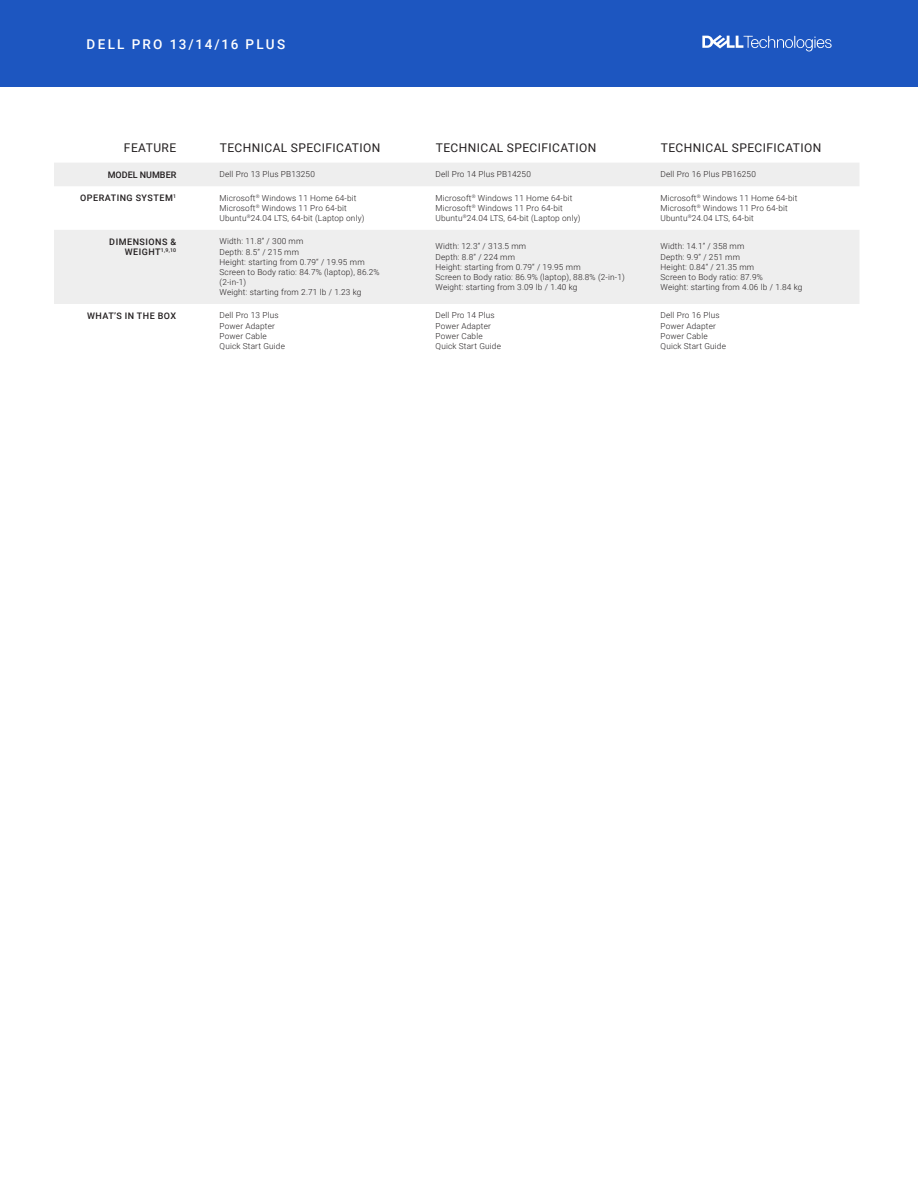
<style>
.page{position:relative;width:918px;height:1188px;background:#fff}
.page>*{position:absolute;margin:0;border:0;box-sizing:border-box;transform-origin:0 0}
.t1{font:500 13.5px "Roboto";letter-spacing:.165em;color:#fff}
.t2{font:12px "Roboto";letter-spacing:.035em;color:#231f20}
.t3{font:500 9px/10.2px "Roboto";letter-spacing:.055em;color:#231f20;text-align:right}
.t4{font:500 9px "Roboto";color:#231f20}
.t5{font:300 8.25px/10.2px "Roboto";letter-spacing:.02em;color:#231f20}
</style>
<div class="page">
<svg style="left:54px;top:163px;width:805px;height:141px;fill:#eee"></svg>
<div style="left:0;top:0;width:918px;height:86px;background:#1d56c0"></div>
<svg style="left:702px;top:35px;width:130px;height:16px"></svg>
<h1 class="t1" style="left:87px;top:35px;width:200px">DELL PRO 13/14/16 PLUS</h1>
<h2 class="t2" style="left:124px;top:139px;width:54px">FEATURE</h2>
<h2 class="t2" style="left:220px;top:139px;width:162px">TECHNICAL SPECIFICATION</h2>
<h2 class="t2" style="left:436px;top:139px;width:162px">TECHNICAL SPECIFICATION</h2>
<h2 class="t2" style="left:661px;top:139px;width:162px">TECHNICAL SPECIFICATION</h2>
<p class="t4" style="left:108px;top:168px;width:70px">MODEL NUMBER</p>
<p class="t5" style="left:220px;top:169px;width:97px">Dell Pro 13 Plus PB13250</p>
<p class="t5" style="left:436px;top:169px;width:97px">Dell Pro 14 Plus PB14250</p>
<p class="t5" style="left:661px;top:169px;width:97px">Dell Pro 16 Plus PB16250</p>
<p class="t3" style="left:80px;top:193px;width:98px">OPERATING SYSTEM<sup>1</sup></p>
<p class="t5" style="left:220px;top:192px;width:146px">Microsoft<sup>®</sup> Windows 11 Home 64-bit<br>Microsoft<sup>®</sup> Windows 11 Pro 64-bit<br>Ubuntu<sup>®</sup>24.04 LTS, 64-bit (Laptop only)</p>
<p class="t5" style="left:436px;top:192px;width:146px">Microsoft<sup>®</sup> Windows 11 Home 64-bit<br>Microsoft<sup>®</sup> Windows 11 Pro 64-bit<br>Ubuntu<sup>®</sup>24.04 LTS, 64-bit (Laptop only)</p>
<p class="t5" style="left:661px;top:192px;width:138px">Microsoft<sup>®</sup> Windows 11 Home 64-bit<br>Microsoft<sup>®</sup> Windows 11 Pro 64-bit<br>Ubuntu<sup>®</sup>24.04 LTS, 64-bit</p>
<p class="t3" style="left:109px;top:236px;width:68px">DIMENSIONS &amp;<br>WEIGHT<sup>1,9,10</sup></p>
<p class="t5" style="left:220px;top:236px;width:162px">Width: 11.8” / 300 mm<br>Depth: 8.5” / 215 mm<br>Height: starting from 0.79“ / 19.95 mm<br>Screen to Body ratio: 84.7% (laptop), 86.2% (2-in-1)<br>Weight: starting from 2.71 lb / 1.23 kg</p>
<p class="t5" style="left:436px;top:241px;width:191px">Width: 12.3” / 313.5 mm<br>Depth: 8.8” / 224 mm<br>Height: starting from 0.79“ / 19.95 mm<br>Screen to Body ratio: 86.9% (laptop), 88.8% (2-in-1)<br>Weight: starting from 3.09 lb / 1.40 kg</p>
<p class="t5" style="left:661px;top:241px;width:143px">Width: 14.1” / 358 mm<br>Depth: 9.9” / 251 mm<br>Height: 0.84“ / 21.35 mm<br>Screen to Body ratio: 87.9%<br>Weight: starting from 4.06 lb / 1.84 kg</p>
<p class="t3" style="left:87px;top:310px;width:91px">WHAT’S IN THE BOX</p>
<p class="t5" style="left:220px;top:310px;width:67px">Dell Pro 13 Plus<br>Power Adapter<br>Power Cable<br>Quick Start Guide</p>
<p class="t5" style="left:436px;top:310px;width:67px">Dell Pro 14 Plus<br>Power Adapter<br>Power Cable<br>Quick Start Guide</p>
<p class="t5" style="left:661px;top:310px;width:67px">Dell Pro 16 Plus<br>Power Adapter<br>Power Cable<br>Quick Start Guide</p>
</div>
